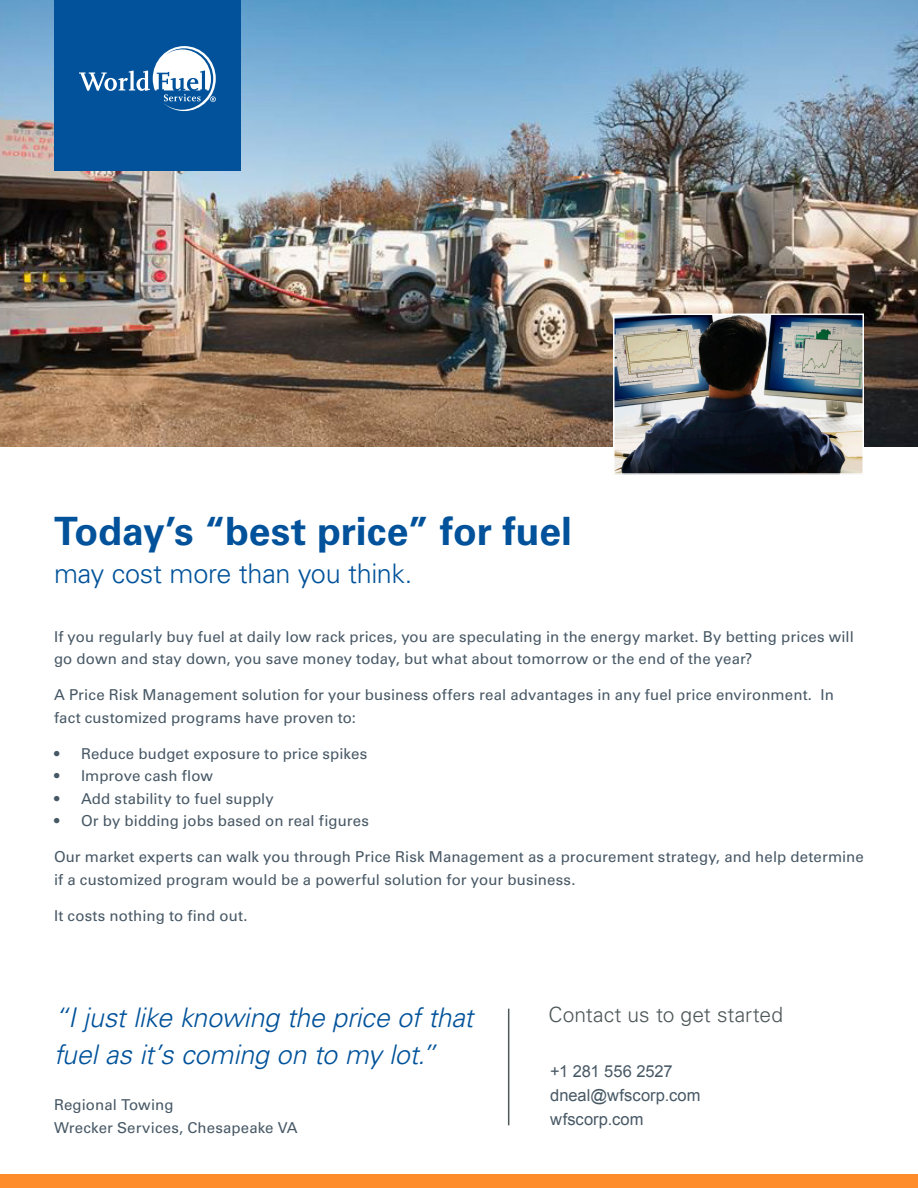
<style>
.page{position:relative;width:918px;height:1188px;background:#fff}
.page>*{position:absolute;margin:0;border:0;box-sizing:border-box;transform-origin:0 0}
.t1{font:700 39px "Univers";color:#01529a}
.t2{font:italic 300 27px "Univers";letter-spacing:-.01em;color:#01529a}
.t3{font:300 27px "Univers";letter-spacing:-.015em;color:#01529a}
.t4{font:300 21px "Univers";color:#4e5758}
.t5{font:16.5px "Arial";color:#475865}
.gray_body_copy_10_15{font:15px/22.5px "Univers";letter-spacing:.005em;color:#475865}
</style>
<div class="page">
<img style="left:0;top:0;width:918px;height:447px">
<img style="left:616px;top:317px;width:245px;height:155px">
<div style="left:613px;top:314px;width:251px;height:161px;border:2px solid #fff"></div>
<div style="left:54px;top:0;width:187px;height:171px;background:#01529a"></div>
<svg style="left:79px;top:46px;width:137px;height:65px"></svg>
<div style="left:0;top:1174px;width:918px;height:14px;background:#ff8c2b"></div>
<hr style="left:508px;top:1009px;width:1px;height:116px;background:#4e5758">
<p class="t1" style="left:54px;top:509px;width:520px">Today’s “best price” for fuel</p>
<p class="t3" style="left:54px;top:557px;width:360px">may cost more than you think.</p>
<p class="gray_body_copy_10_15" style="left:54px;top:625px;width:801px">If you regularly buy fuel at daily low rack prices, you are speculating in the energy market. By betting prices will go down and stay down, you save money today, but what about tomorrow or the end of the year?</p>
<p class="gray_body_copy_10_15" style="left:54px;top:684px;width:781px">A Price Risk Management solution for your business offers real advantages in any fuel price environment. In fact customized programs have proven to:</p>
<p class="gray_body_copy_10_15" style="left:54px;top:742px;width:315px">• Reduce budget exposure to price spikes</p>
<p class="gray_body_copy_10_15" style="left:54px;top:765px;width:161px">• Improve cash flow</p>
<p class="gray_body_copy_10_15" style="left:54px;top:787px;width:221px">• Add stability to fuel supply</p>
<p class="gray_body_copy_10_15" style="left:54px;top:810px;width:316px">• Or by bidding jobs based on real figures</p>
<p class="gray_body_copy_10_15" style="left:54px;top:846px;width:811px">Our market experts can walk you through Price Risk Management as a procurement strategy, and help determine if a customized program would be a powerful solution for your business.</p>
<p class="gray_body_copy_10_15" style="left:54px;top:904px;width:195px">It costs nothing to find out.</p>
<p class="t2" style="left:54px;top:1001px;width:421px">“I just like knowing the price of that</p>
<p class="t4" style="left:548px;top:1002px;width:236px">Contact us to get started</p>
<p class="t2" style="left:54px;top:1039px;width:384px">fuel as it’s coming on to my lot.”</p>
<p class="gray_body_copy_10_15" style="left:54px;top:1094px;width:121px">Regional Towing</p>
<p class="gray_body_copy_10_15" style="left:54px;top:1116px;width:245px">Wrecker Services, Chesapeake VA</p>
<p class="t5" style="left:550px;top:1061px;width:124px">+1 281 556 2527</p>
<p class="t5" style="left:550px;top:1085px;width:152px">dneal@wfscorp.com</p>
<p class="t5" style="left:550px;top:1109px;width:95px">wfscorp.com</p>
</div>
